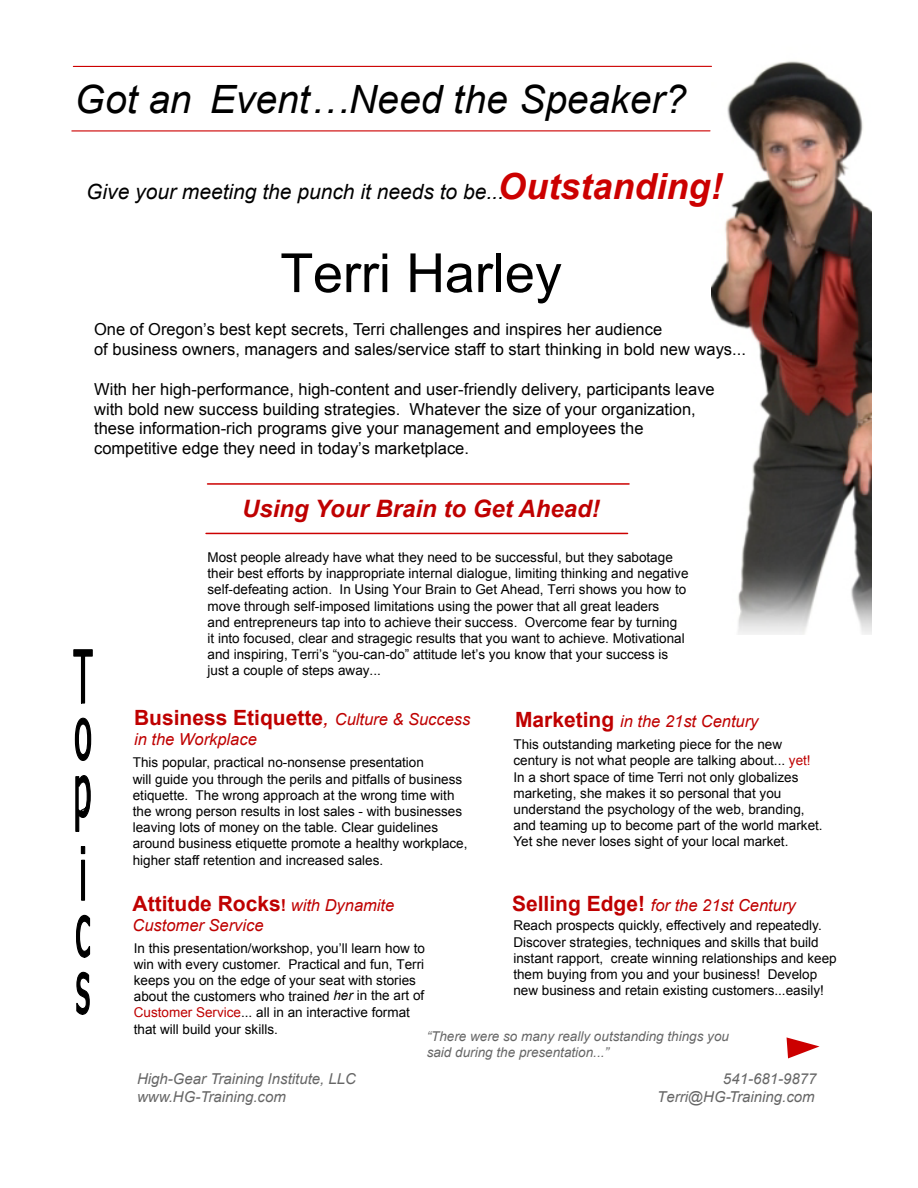
<style>
.page{position:relative;width:918px;height:1188px;background:#fff}
.page>*{position:absolute;margin:0;border:0;box-sizing:border-box;transform-origin:0 0}
.t1{font:54px "Arial";color:#000}
.t2{font:italic 39px "Arial";color:#000}
.t3{font:italic 700 24px "Arial";color:#bf0000}
.t4{font:700 21px "Arial";color:#bf0000}
.t5{font:italic 21px "Arial";color:#000}
.t6{font:16.5px/19.8px "Arial";color:#000}
.t7{font:italic 16.5px "Arial";color:#bf0000}
.t8{font:italic 15px "Arial";color:#666}
.t9{font:13.5px/16.2px "Arial";color:#000}
.t10{font:italic 13.5px/16.2px "Arial";color:#666}
.s1{font-weight:700;font-size:36px;color:#c00}
.s2{font-weight:400;font-style:italic}
.s3{font-weight:400;font-style:italic;font-size:16.5px}
.s4{font-weight:700;font-style:normal;font-size:21px}
.s5{color:#bf0000}
.s6{font-size:16.5px}
.s7{font-style:italic}
</style>
<div class="page">
<img style="left:711px;top:61px;width:160px;height:573px">
<svg style="left:73px;top:649px;width:20px;height:55px"></svg>
<svg style="left:74px;top:717px;width:18px;height:44px"></svg>
<svg style="left:75px;top:775px;width:16px;height:57px"></svg>
<svg style="left:81px;top:846px;width:4px;height:8px"></svg>
<div style="left:81px;top:860px;width:4px;height:41px;border:1px solid #000"></div>
<svg style="left:76px;top:914px;width:15px;height:44px"></svg>
<svg style="left:76px;top:971px;width:14px;height:44px"></svg>
<hr style="left:73px;top:66px;width:639px;height:1px;background:#c00">
<hr style="left:72px;top:130px;width:638px;height:2px;background:#c00">
<hr style="left:206px;top:533px;width:422px;height:1px;background:#c00">
<hr style="left:208px;top:483px;width:421px;height:2px;background:#c00">
<svg style="left:787px;top:1037px;width:33px;height:21px"></svg>
<h2 class="t2" style="left:75px;top:73px;width:613px">Got an Event…Need the Speaker?</h2>
<h3 class="t5" style="left:86px;top:177px;width:638px">Give your meeting the punch it needs to be... <span class="s1">Outstanding!</span></h3>
<h1 class="t1" style="left:280px;top:238px;width:283px">Terri Harley</h1>
<p class="t6" style="left:94px;top:320px;width:653px">One of Oregon’s best kept secrets, Terri challenges and inspires her audience<br>of business owners, managers and sales/service staff to start thinking in bold new ways...</p>
<p class="t6" style="left:94px;top:379px;width:622px">With her high-performance, high-content and user-friendly delivery, participants leave with bold new success building strategies. Whatever the size of your organization, these information-rich programs give your management and employees the competitive edge they need in today’s marketplace.</p>
<h3 class="t3" style="left:242px;top:492px;width:359px">Using Your Brain to Get Ahead!</h3>
<p class="t9" style="left:208px;top:549px;width:483px">Most people already have what they need to be successful, but they sabotage their best efforts by inappropriate internal dialogue, limiting thinking and negative self-defeating action. In Using Your Brain to Get Ahead, Terri shows you how to move through self-imposed limitations using the power that all great leaders<br>and entrepreneurs tap into to achieve their success. Overcome fear by turning<br>it into focused, clear and stragegic results that you want to achieve. Motivational and inspiring, Terri’s “you-can-do” attitude let’s you know that your success is just a couple of steps away...</p>
<h3 class="t4" style="left:134px;top:704px;width:338px">Business Etiquette<span class="s2">,</span> <span class="s3">Culture &amp; Success</span></h3>
<p class="t7" style="left:515px;top:710px;width:245px"><span class="s4">Marketing</span> in the 21st Century</p>
<p class="t7" style="left:134px;top:728px;width:124px">in the Workplace</p>
<p class="t9" style="left:514px;top:736px;width:311px">This outstanding marketing piece for the new century is not what people are talking about... <span class="s5">yet!<br></span>In a short space of time Terri not only globalizes marketing, she makes it so personal that you understand the psychology of the web, branding, and teaming up to become part of the world market.<br>Yet she never loses sight of your local market.</p>
<p class="t9" style="left:133px;top:755px;width:336px">This popular, practical no-nonsense presentation<br>will guide you through the perils and pitfalls of business etiquette. The wrong approach at the wrong time with the wrong person results in lost sales - with businesses leaving lots of money on the table. Clear guidelines around business etiquette promote a healthy workplace, higher staff retention and increased sales.</p>
<p class="t7" style="left:512px;top:895px;width:285px"><span class="s4">Selling Edge!</span> for the 21st Century</p>
<p class="t9" style="left:513px;top:918px;width:325px">Reach prospects quickly, effectively and repeatedly.<br>Discover strategies, techniques and skills that build instant rapport, create winning relationships and keep them buying from you and your business! Develop new business and retain existing customers...easily!</p>
<h3 class="t4" style="left:133px;top:890px;width:263px">Attitude Rocks<span class="s6">!</span> <span class="s3">with Dynamite</span></h3>
<p class="t7" style="left:133px;top:914px;width:133px">Customer Service</p>
<p class="t9" style="left:134px;top:940px;width:293px">In this presentation/workshop, you’ll learn how to win with every customer. Practical and fun, Terri keeps you on the edge of your seat with stories about the customers who trained <span class="s7">her</span> in the art of <span class="s5">Customer Service</span>... all in an interactive format that will build your skills.</p>
<p class="t10" style="left:427px;top:1028px;width:304px">“There were so many really outstanding things you said during the presentation...”</p>
<p class="t8" style="left:137px;top:1069px;width:220px">High-Gear Training Institute, LLC</p>
<p class="t8" style="left:723px;top:1069px;width:95px">541-681-9877</p>
<p class="t8" style="left:137px;top:1087px;width:150px">www.HG-Training.com</p>
<p class="t8" style="left:657px;top:1087px;width:159px">Terri@HG-Training.com</p>
</div>
